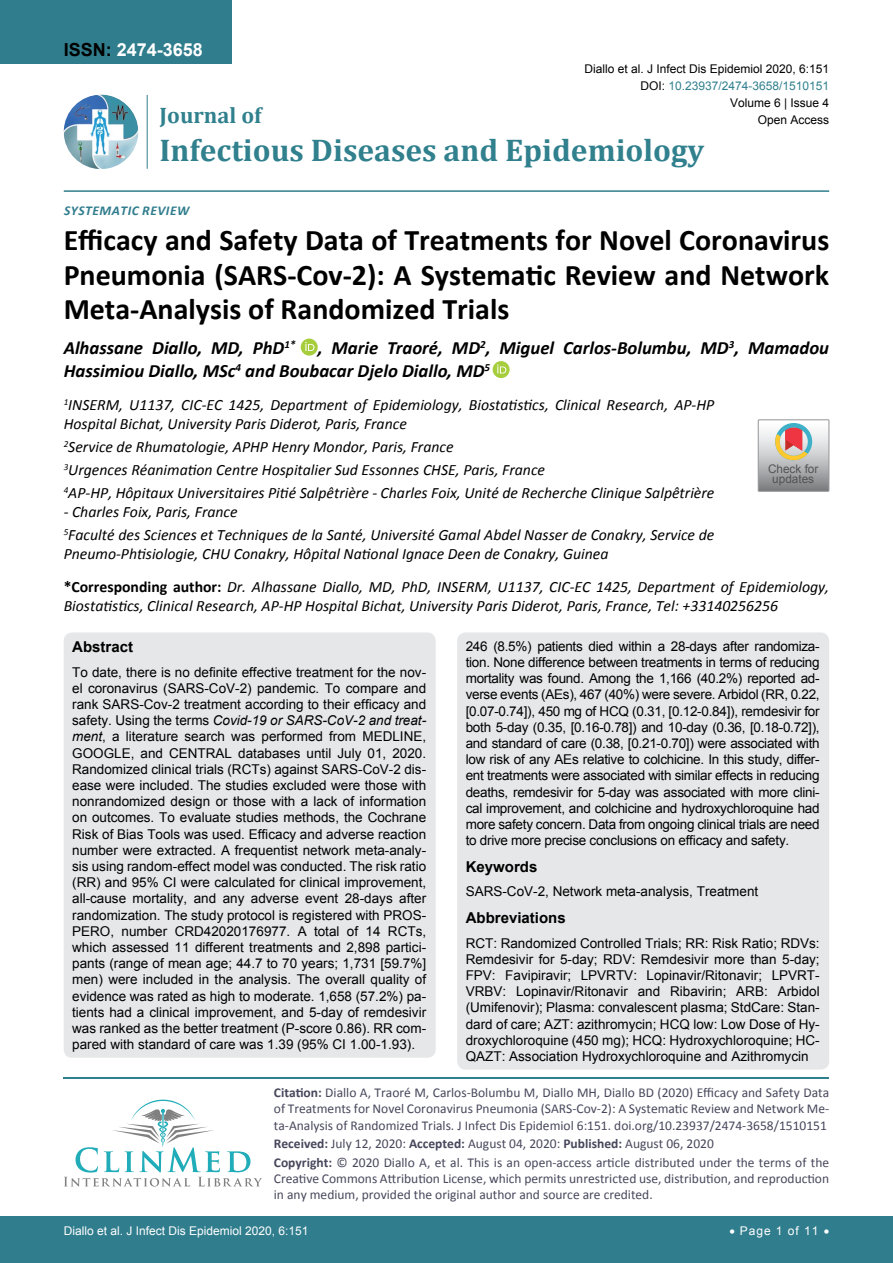
<style>
.page{position:relative;width:893px;height:1263px;background:#fff}
.page>*{position:absolute;margin:0;border:0;box-sizing:border-box;transform-origin:0 0}
.t1{font:700 31.5px "Cambria";color:#30808d}
.t2{font:700 30px/34.5px "Calibri";color:#000;text-align:justify}
.t3{font:700 22.5px "Cambria";color:#30808d}
.t4{font:italic 700 18.75px/22.5px "Calibri";color:#000}
.t5{font:700 18px "Arial";color:#fff}
.t6{font:italic 15.75px/23.1px "Calibri";color:#000}
.t7{font:700 15px "Arial";color:#000}
.t8{font:13.5px/16.2px "Arial";color:#000;text-align:justify}
.t9{font:13.5px/16.2px "Calibri";color:#47475c}
.t10{font:italic 700 13.5px "Calibri";letter-spacing:.04em;color:#307d8d}
.t11{font:12px "Arial";color:#000}
.t12{font:12px "Arial";color:#fff}
.t13{font:12px "Arial";color:#30808d}
.t14{font:11.85px/10.2px "Arial";color:#535353;text-align:center}
.s1{color:#000}
.s2{font-weight:700;font-style:normal}
.s3{font-style:italic}
.s4{font-weight:700}
</style>
<div class="page">
<div style="left:0;top:0;width:231px;height:64px;background:#307d8d"></div>
<img style="left:64px;top:95px;width:74px;height:74px;border-radius:37px">
<hr style="left:147px;top:95px;width:1px;height:74px;background:#307d8d">
<hr style="left:64px;top:190px;width:765px;height:2px;background:#307d8d">
<div style="left:0;top:1217px;width:893px;height:46px;background:#307d8d"></div>
<hr style="left:64px;top:1077px;width:765px;height:1px;background:#30808d">
<svg style="left:64px;top:1100px;width:198px;height:86px"></svg>
<div style="left:301px;top:339px;width:17px;height:17px;background:#a6cd3c;border-radius:50%"></div>
<svg style="left:305px;top:342px;width:10px;height:9px"></svg>
<div style="left:493px;top:361px;width:17px;height:17px;background:#a6cd3c;border-radius:50%"></div>
<svg style="left:497px;top:364px;width:10px;height:10px"></svg>
<div style="left:64px;top:632px;width:372px;height:426px;background:#e6e7e8;border-radius:9px"></div>
<div style="left:457px;top:632px;width:372px;height:437px;background:#e6e7e8;border-radius:9px"></div>
<div style="left:758px;top:419px;width:71px;height:73px;border:1px solid #939598"></div>
<svg style="left:758px;top:420px;width:71px;height:71px;background:#bdb6b3"></svg>
<h3 class="t5" style="left:64px;top:38px;width:141px"><span class="s1">ISSN:</span> 2474-3658</h3>
<p class="t11" style="left:584px;top:60px;width:246px">Diallo et al. J Infect Dis Epidemiol 2020, 6:151</p>
<p class="t11" style="left:730px;top:95px;width:101px">Volume 6 | Issue 4</p>
<p class="t13" style="left:640px;top:78px;width:190px"><span class="s1">DOI:</span> 10.23937/2474-3658/1510151</p>
<h3 class="t3" style="left:160px;top:100px;width:103px">Journal of</h3>
<h1 class="t1" style="left:160px;top:128px;width:546px">Infectious Diseases and Epidemiology</h1>
<p class="t11" style="left:758px;top:112px;width:73px">Open Access</p>
<p class="t10" style="left:64px;top:202px;width:46px">Systemat</p>
<p class="t10" style="left:128px;top:202px;width:63px">ic Review</p>
<h2 class="t2" style="left:64px;top:223px;width:767px">Efficacy and Safety Data of Treatments for Novel Coronavirus Pneumonia (SARS-Cov-2): A Systematic Review and Network Meta-Analysis of Randomized Trials</h2>
<h3 class="t4" style="left:64px;top:337px;width:767px">Alhassane Diallo, MD, PhD<sup>1*</sup> , Marie Traoré, MD<sup>2</sup>, Miguel Carlos-Bolumbu, MD<sup>3</sup>, Mamadou<br>Hassimiou Diallo, MSc<sup>4</sup> and Boubacar Djelo Diallo, MD<sup>5</sup></h3>
<p class="t6" style="left:64px;top:395px;width:652px;line-height:18.9px"><sup>1</sup>INSERM, U1137, CIC-EC 1425, Department of Epidemiology, Biostatistics, Clinical Research, AP-HP<br>Hospital Bichat, University Paris Diderot, Paris, France</p>
<p class="t6" style="left:64px;top:435px;width:652px"><sup>2</sup>Service de Rhumatologie, APHP Henry Mondor, Paris, France<br><sup>3</sup>Urgences Réanimation Centre Hospitalier Sud Essonnes CHSE, Paris, France<br><sup>4</sup>AP-HP, Hôpitaux Universitaires Pitié Salpêtrière - Charles Foix, Unité de Recherche Clinique Salpêtrière</p>
<p class="t6" style="left:64px;top:500px;width:652px">- Charles Foix, Paris, France<br><sup>5</sup>Faculté des Sciences et Techniques de la Santé, Université Gamal Abdel Nasser de Conakry, Service de</p>
<p class="t6" style="left:64px;top:537px;width:767px;line-height:33px">Pneumo-Phtisiologie, CHU Conakry, Hôpital National Ignace Deen de Conakry, Guinea<br><span class="s2">*Corresponding author:</span> Dr. Alhassane Diallo, MD, PhD, INSERM, U1137, CIC-EC 1425, Department of Epidemiology,</p>
<p class="t6" style="left:64px;top:594px;width:716px">Biostatistics, Clinical Research, AP-HP Hospital Bichat, University Paris Diderot, Paris, France, Tel: +33140256256</p>
<p class="t7" style="left:72px;top:637px;width:62px">Abstract</p>
<p class="t8" style="left:72px;top:664px;width:356px">To date, there is no definite effective treatment for the nov&shy;el coronavirus (SARS-CoV-2) pandemic. To compare and rank SARS-Cov-2 treatment according to their efficacy and safety. Using the terms <span class="s3">Covid-19 or SARS-CoV-2 and treat&shy;ment</span>, a literature search was performed from MEDLINE, GOOGLE, and CENTRAL databases until July 01, 2020.<br>Randomized clinical trials (RCTs) against SARS-CoV-2 dis&shy;ease were included. The studies excluded were those with nonrandomized design or those with a lack of information on outcomes. To evaluate studies methods, the Cochrane Risk of Bias Tools was used. Efficacy and adverse reaction number were extracted. A frequentist network meta-analy&shy;sis using random-effect model was conducted. The risk ratio (RR) and 95% CI were calculated for clinical improvement, all-cause mortality, and any adverse event 28-days after randomization. The study protocol is registered with PROS-PERO, number CRD42020176977. A total of 14 RCTs, which assessed 11 different treatments and 2,898 partici&shy;pants (range of mean age; 44.7 to 70 years; 1,731 [59.7%] men) were included in the analysis. The overall quality of evidence was rated as high to moderate. 1,658 (57.2%) pa&shy;tients had a clinical improvement, and 5-day of remdesivir was ranked as the better treatment (P-score 0.86). RR com&shy;pared with standard of care was 1.39 (95% CI 1.00-1.93).</p>
<p class="t14" style="left:768px;top:464px;width:52px">Check for updates</p>
<p class="t8" style="left:466px;top:638px;width:355px">246 (8.5%) patients died within a 28-days after randomiza&shy;tion. None difference between treatments in terms of reducing mortality was found. Among the 1,166 (40.2%) reported ad&shy;verse events (AEs), 467 (40%) were severe. Arbidol (RR, 0.22, [0.07-0.74]), 450 mg of HCQ (0.31, [0.12-0.84]), remdesivir for both 5-day (0.35, [0.16-0.78]) and 10-day (0.36, [0.18-0.72]), and standard of care (0.38, [0.21-0.70]) were associated with low risk of any AEs relative to colchicine. In this study, differ&shy;ent treatments were associated with similar effects in reducing deaths, remdesivir for 5-day was associated with more clini&shy;cal improvement, and colchicine and hydroxychloroquine had more safety concern. Data from ongoing clinical trials are need to drive more precise conclusions on efficacy and safety.</p>
<p class="t7" style="left:466px;top:856px;width:73px">Keywords</p>
<p class="t8" style="left:466px;top:884px;width:294px">SARS-CoV-2, Network meta-analysis, Treatment</p>
<p class="t7" style="left:466px;top:908px;width:102px">Abbreviations</p>
<p class="t8" style="left:466px;top:935px;width:356px">RCT: Randomized Controlled Trials; RR: Risk Ratio; RDVs:<br>Remdesivir for 5-day; RDV: Remdesivir more than 5-day; FPV: Favipiravir; LPVRTV: Lopinavir/Ritonavir; LPVRT-VRBV: Lopinavir/Ritonavir and Ribavirin; ARB: Arbidol (Umifenovir); Plasma: convalescent plasma; StdCare: Stan&shy;dard of care; AZT: azithromycin; HCQ low: Low Dose of Hy&shy;droxychloroquine (450 mg); HCQ: Hydroxychloroquine; HC-QAZT: Association Hydroxychloroquine and Azithromycin</p>
<p class="t9" style="left:274px;top:1084px;width:557px;text-align:justify"><span class="s4">Citation:</span> Diallo A, Traoré M, Carlos-Bolumbu M, Diallo MH, Diallo BD (2020) Efficacy and Safety Data of Treatments for Novel Coronavirus Pneumonia (SARS-Cov-2): A Systematic Review and Network Me&shy;ta-Analysis of Randomized Trials. J Infect Dis Epidemiol 6:151. doi.org/10.23937/2474-3658/1510151</p>
<p class="t9" style="left:274px;top:1134px;width:557px;line-height:18.6px"><span class="s4">Received:</span> July 12, 2020: <span class="s4">Accepted:</span> August 04, 2020: <span class="s4">Published:</span> August 06, 2020<br><span class="s4">Copyright:</span> © 2020 Diallo A, et al. This is an open-access article distributed under the terms of the</p>
<p class="t9" style="left:274px;top:1170px;width:557px">Creative Commons Attribution License, which permits unrestricted use, distribution, and reproduction in any medium, provided the original author and source are credited.</p>
<p class="t12" style="left:729px;top:1223px;width:101px">• Page 1 of 11 •</p>
<p class="t12" style="left:64px;top:1223px;width:246px">Diallo et al. J Infect Dis Epidemiol 2020, 6:151</p>
</div>
